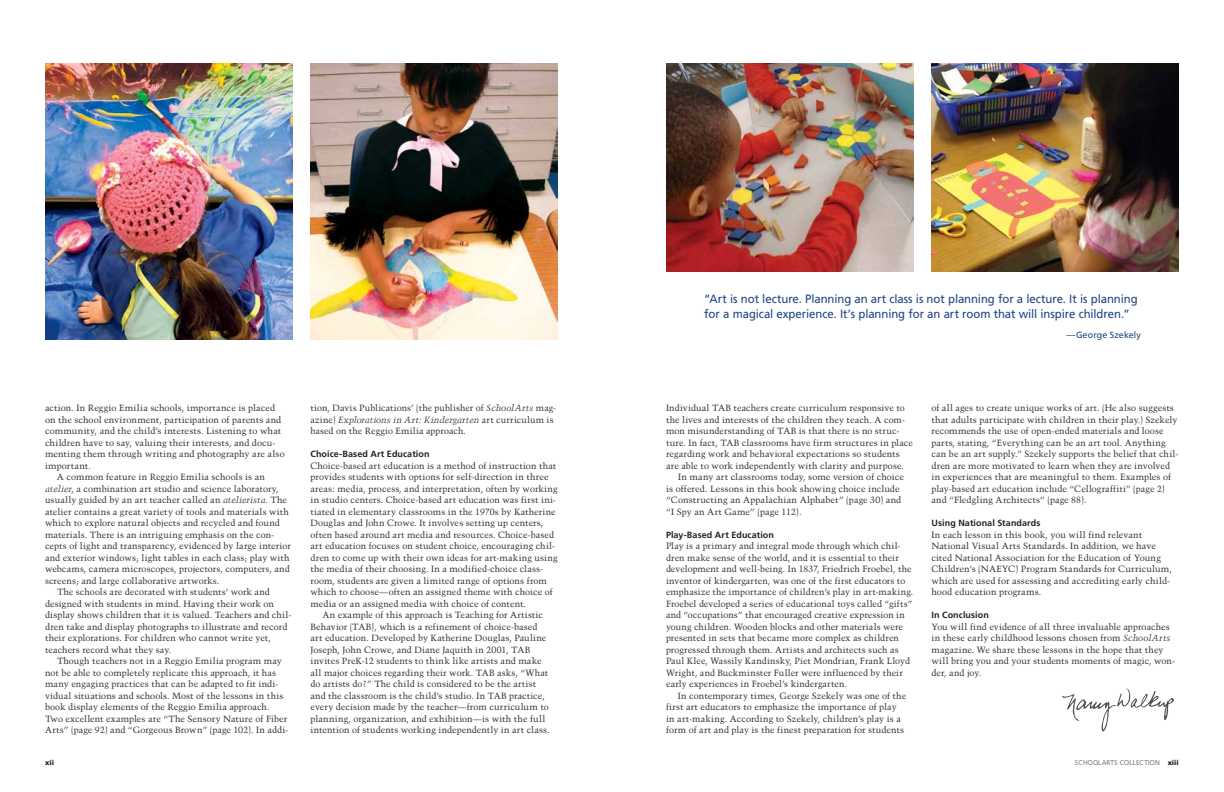
<style>
.page{position:relative;width:1224px;height:792px;background:#fff}
.page>*{position:absolute;margin:0;border:0;box-sizing:border-box;transform-origin:0 0}
.t1{font:12px/15px "Frutiger";letter-spacing:-.005em;color:#1f4485;scale:.95 1}
.t2{font:9px/11.5px "Trump Mediaeval";letter-spacing:.005em;color:#333132}
.t3{font:700 9px "Frutiger";letter-spacing:.01em;color:#231f20}
.t4{font:9px "Frutiger";letter-spacing:.01em;color:#1f4485}
.t5{font:300 7px "Frutiger";letter-spacing:.025em;color:#4d4d4f}
.t6{font:900 7px "Frutiger";color:#231f20}
.s1{font-style:italic}
.s2{font-weight:900;color:#231f20}
</style>
<div class="page">
<img style="left:310px;top:63px;width:248px;height:276px">
<img style="left:666px;top:63px;width:248px;height:208px">
<img style="left:932px;top:63px;width:247px;height:208px">
<img style="left:45px;top:63px;width:247px;height:276px">
<img style="left:1062px;top:688px;width:112px;height:44px">
<p class="t2" style="left:45px;top:402px;width:232px">action. In Reggio Emilia schools, importance is placed</p>
<p class="t2" style="left:45px;top:414px;width:238px">on the school environment, participation of parents and</p>
<p class="t2" style="left:45px;top:425px;width:238px">community, and the child’s interests. Listening to what</p>
<p class="t2" style="left:45px;top:437px;width:232px">children have to say, valuing their interests, and docu-</p>
<p class="t2" style="left:45px;top:448px;width:241px">menting them through writing and photography are also</p>
<p class="t2" style="left:45px;top:460px;width:47px">important.</p>
<p class="t2" style="left:57px;top:471px;width:210px">A common feature in Reggio Emilia schools is an</p>
<p class="t2" style="left:45px;top:483px;width:235px"><span class="s1">atelier</span>, a combination art studio and science laboratory,</p>
<p class="t2" style="left:45px;top:494px;width:244px">usually guided by an art teacher called an <span class="s1">atelierista</span>. The</p>
<p class="t2" style="left:45px;top:506px;width:246px">atelier contains a great variety of tools and materials with</p>
<p class="t2" style="left:45px;top:517px;width:236px">which to explore natural objects and recycled and found</p>
<p class="t2" style="left:45px;top:529px;width:231px">materials. There is an intriguing emphasis on the con-</p>
<p class="t2" style="left:45px;top:540px;width:247px">cepts of light and transparency, evidenced by large interior</p>
<p class="t2" style="left:45px;top:552px;width:246px">and exterior windows; light tables in each class; play with</p>
<p class="t2" style="left:45px;top:563px;width:246px">webcams, camera microscopes, projectors, computers, and</p>
<p class="t2" style="left:45px;top:575px;width:176px">screens; and large collaborative artworks.</p>
<p class="t2" style="left:57px;top:586px;width:214px">The schools are decorated with students’ work and</p>
<p class="t2" style="left:45px;top:598px;width:231px">designed with students in mind. Having their work on</p>
<p class="t2" style="left:45px;top:609px;width:248px">display shows children that it is valued. Teachers and chil-</p>
<p class="t2" style="left:45px;top:621px;width:244px">dren take and display photographs to illustrate and record</p>
<p class="t2" style="left:45px;top:632px;width:227px">their explorations. For children who cannot write yet,</p>
<p class="t2" style="left:45px;top:644px;width:128px">teachers record what they say.</p>
<p class="t2" style="left:57px;top:655px;width:226px">Though teachers not in a Reggio Emilia program may</p>
<p class="t2" style="left:45px;top:667px;width:233px">not be able to completely replicate this approach, it has</p>
<p class="t2" style="left:45px;top:678px;width:235px">many engaging practices that can be adapted to fit indi-</p>
<p class="t2" style="left:45px;top:690px;width:240px">vidual situations and schools. Most of the lessons in this</p>
<p class="t2" style="left:45px;top:701px;width:226px">book display elements of the Reggio Emilia approach.</p>
<p class="t2" style="left:45px;top:713px;width:244px">Two excellent examples are “The Sensory Nature of Fiber</p>
<p class="t2" style="left:45px;top:724px;width:245px">Arts” (page 92) and “Gorgeous Brown” (page 102). In addi-</p>
<p class="t2" style="left:310px;top:402px;width:247px">tion, Davis Publications’ (the publisher of <span class="s1">SchoolArts</span> mag&shy;azine) <span class="s1">Explorations in Art: Kindergarten</span> art curriculum is based on the Reggio Emilia approach.</p>
<p class="t3" style="left:310px;top:449px;width:121px">Choice-Based Art Education</p>
<p class="t2" style="left:310px;top:460px;width:247px">Choice-based art education is a method of instruction that</p>
<p class="t2" style="left:310px;top:471px;width:240px">provides students with options for self-direction in three</p>
<p class="t2" style="left:310px;top:483px;width:249px">areas: media, process, and interpretation, often by working</p>
<p class="t2" style="left:310px;top:494px;width:247px">in studio centers. Choice-based art education was first ini-</p>
<p class="t2" style="left:310px;top:506px;width:247px">tiated in elementary classrooms in the 1970s by Katherine</p>
<p class="t2" style="left:310px;top:517px;width:234px">Douglas and John Crowe. It involves setting up centers,</p>
<p class="t2" style="left:310px;top:529px;width:245px">often based around art media and resources. Choice-based</p>
<p class="t2" style="left:310px;top:540px;width:246px">art education focuses on student choice, encouraging chil-</p>
<p class="t2" style="left:310px;top:552px;width:249px">dren to come up with their own ideas for art-making using</p>
<p class="t2" style="left:310px;top:563px;width:234px">the media of their choosing. In a modified-choice class-</p>
<p class="t2" style="left:310px;top:575px;width:238px">room, students are given a limited range of options from</p>
<p class="t2" style="left:310px;top:586px;width:244px">which to choose—often an assigned theme with choice of</p>
<p class="t2" style="left:310px;top:598px;width:217px">media or an assigned media with choice of content.</p>
<p class="t2" style="left:322px;top:609px;width:222px">An example of this approach is Teaching for Artistic</p>
<p class="t2" style="left:310px;top:621px;width:228px">Behavior (TAB), which is a refinement of choice-based</p>
<p class="t2" style="left:310px;top:632px;width:237px">art education. Developed by Katherine Douglas, Pauline</p>
<p class="t2" style="left:310px;top:644px;width:221px">Joseph, John Crowe, and Diane Jaquith in 2001, TAB</p>
<p class="t2" style="left:310px;top:656px;width:233px">invites PreK-12 students to think like artists and make</p>
<p class="t2" style="left:310px;top:667px;width:239px">all major choices regarding their work. TAB asks, “What</p>
<p class="t2" style="left:310px;top:679px;width:227px">do artists do?” The child is considered to be the artist</p>
<p class="t2" style="left:310px;top:690px;width:236px">and the classroom is the child’s studio. In TAB practice,</p>
<p class="t2" style="left:310px;top:702px;width:240px">every decision made by the teacher—from curriculum to</p>
<p class="t2" style="left:310px;top:713px;width:236px">planning, organization, and exhibition—is with the full</p>
<p class="t2" style="left:310px;top:725px;width:241px">intention of students working independently in art class.</p>
<h1 class="t1" style="left:704px;top:291px;width:458px">“Art is not lecture. Planning an art class is not planning for a lecture. It is planning for a magical experience. It’s planning for an art room that will inspire children.”</h1>
<p class="t4" style="left:1066px;top:329px;width:76px">—George Szekely</p>
<p class="t2" style="left:666px;top:402px;width:249px">Individual TAB teachers create curriculum responsive to the lives and interests of the children they teach. A com&shy;mon misunderstanding of TAB is that there is no struc&shy;ture. In fact, TAB classrooms have firm structures in place regarding work and behavioral expectations so students are able to work independently with clarity and purpose.</p>
<p class="t2" style="left:666px;top:471px;width:240px;text-indent:12px">In many art classrooms today, some version of choice is offered. Lessons in this book showing choice include “Constructing an Appalachian Alphabet” (page 30) and “I Spy an Art Game” (page 112).</p>
<p class="t3" style="left:666px;top:529px;width:110px">Play-Based Art Education</p>
<p class="t2" style="left:666px;top:540px;width:249px">Play is a primary and integral mode through which chil&shy;dren make sense of the world, and it is essential to their development and well-being. In 1837, Friedrich Froebel, the inventor of kindergarten, was one of the first educators to emphasize the importance of children’s play in art-making.<br>Froebel developed a series of educational toys called “gifts” and “occupations” that encouraged creative expression in young children. Wooden blocks and other materials were presented in sets that became more complex as children progressed through them. Artists and architects such as Paul Klee, Wassily Kandinsky, Piet Mondrian, Frank Lloyd Wright, and Buckminster Fuller were influenced by their early experiences in Froebel’s kindergarten.</p>
<p class="t2" style="left:666px;top:690px;width:242px;text-indent:12px">In contemporary times, George Szekely was one of the first art educators to emphasize the importance of play in art-making. According to Szekely, children’s play is a form of art and play is the finest preparation for students</p>
<p class="t2" style="left:932px;top:402px;width:248px">of all ages to create unique works of art. (He also suggests that adults participate with children in their play.) Szekely recommends the use of open-ended materials and loose parts, stating, “Everything can be an art tool. Anything can be an art supply.” Szekely supports the belief that chil&shy;dren are more motivated to learn when they are involved in experiences that are meaningful to them. Examples of play-based art education include “Cellograffiti” (page 2) and “Fledgling Architects” (page 88).</p>
<p class="t3" style="left:932px;top:518px;width:111px">Using National Standards</p>
<p class="t2" style="left:932px;top:529px;width:242px">In each lesson in this book, you will find relevant National Visual Arts Standards. In addition, we have cited National Association for the Education of Young Children’s (NAEYC) Program Standards for Curriculum, which are used for assessing and accrediting early child&shy;hood education programs.</p>
<p class="t3" style="left:932px;top:610px;width:59px">In Conclusion</p>
<p class="t2" style="left:932px;top:621px;width:245px">You will find evidence of all three invaluable approaches in these early childhood lessons chosen from <span class="s1">SchoolArts </span>magazine. We share these lessons in the hope that they will bring you and your students moments of magic, won&shy;der, and joy.</p>
<p class="t6" style="left:45px;top:758px;width:11px">xii</p>
<p class="t5" style="left:1075px;top:759px;width:106px">SCHOOLARTS COLLECTION <span class="s2">xiii</span></p>
</div>
